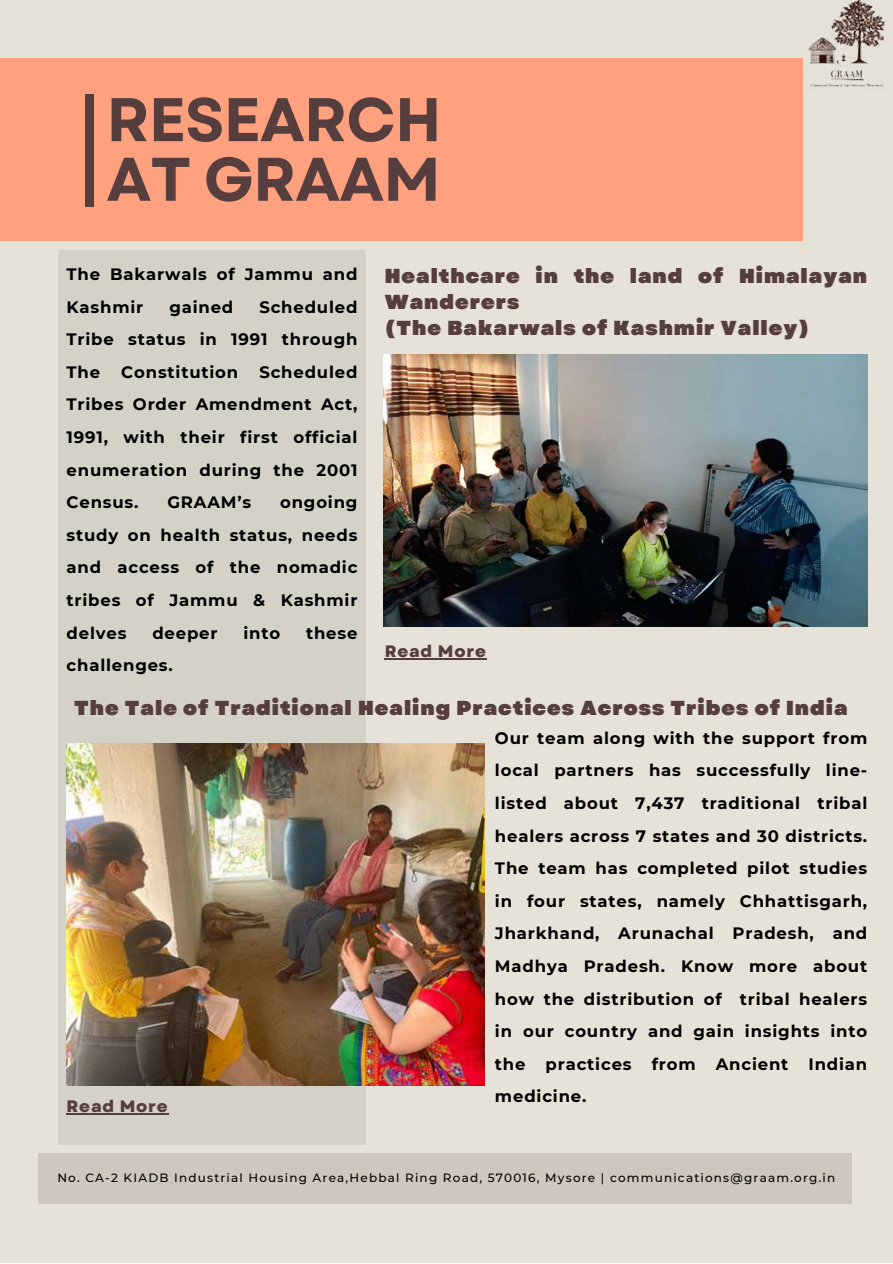
<style>
.page{position:relative;width:893px;height:1264px;background:#fff}
.page>*{position:absolute;margin:0;border:0;box-sizing:border-box;transform-origin:0 0}
.t1{font:700 61.5px/59.6px "Garet";letter-spacing:-.015em;color:#563e3e}
.t2{font:900 20.25px/25.8px "Garet";letter-spacing:.05em;color:#563e3e}
.t3{font:700 16.5px/32.5px "Montserrat";letter-spacing:.05em;color:#000;text-align:justify}
.t4{font:800 16.5px "Garet";letter-spacing:.05em;color:#563e3e}
.t5{font:500 12px "Montserrat";letter-spacing:.1em;color:#000}
</style>
<div class="page">
<div style="left:0;top:0;width:892px;height:1262px;background:#e6e2d8"></div>
<div style="left:59px;top:250px;width:307px;height:894px;background:#d4d1c7"></div>
<div style="left:0;top:59px;width:803px;height:182px;background:#ffa17f"></div>
<div style="left:85px;top:94px;width:9px;height:112px;background:#563e3e"></div>
<div style="left:39px;top:1153px;width:812px;height:50px;background:#cfc7bd"></div>
<img style="left:803px;top:0;width:84px;height:91px">
<img style="left:67px;top:743px;width:418px;height:342px">
<img style="left:384px;top:354px;width:483px;height:272px">
<hr style="left:385px;top:658px;width:101px;height:1px;background:#563e3e">
<hr style="left:67px;top:1113px;width:101px;height:1px;background:#563e3e">
<h1 class="t1" style="left:106px;top:90px;width:337px">RESEARCH<br>AT GRAAM</h1>
<p class="t3" style="left:67px;top:258px;width:292px">The Bakarwals of Jammu and<br>Kashmir</p>
<p class="t3" style="left:169px;top:290px;width:65px">gained</p>
<p class="t3" style="left:67px;top:290px;width:292px;text-indent:193px">Scheduled Tribe status in 1991 through The</p>
<p class="t3" style="left:121px;top:355px;width:118px">Constitution</p>
<p class="t3" style="left:67px;top:355px;width:292px;text-indent:193px">Scheduled Tribes Order Amendment Act, 1991, with their first official enumeration during the 2001<br>Census.</p>
<p class="t3" style="left:67px;top:486px;width:292px;text-indent:213px">ongoing study on health status, needs and access of the nomadic tribes of Jammu &amp; Kashmir delves</p>
<p class="t3" style="left:167px;top:486px;width:85px">GRAAM’s</p>
<p class="t3" style="left:152px;top:616px;width:67px">deeper</p>
<p class="t3" style="left:243px;top:616px;width:38px">into</p>
<p class="t3" style="left:306px;top:616px;width:53px">these</p>
<p class="t3" style="left:67px;top:649px;width:108px">challenges.</p>
<p class="t2" style="left:385px;top:263px;width:484px">Healthcare in the land of Himalayan<br>Wanderers<br>(The Bakarwals of Kashmir Valley)</p>
<p class="t4" style="left:385px;top:639px;width:103px">Read More</p>
<p class="t2" style="left:74px;top:695px;width:775px">The Tale of Traditional Healing Practices Across Tribes of India</p>
<p class="t3" style="left:495px;top:721px;width:374px">Our team along with the support from local partners has successfully line&shy;listed about 7,437 traditional tribal healers across 7 states and 30 districts.<br>The team has completed pilot studies in four states, namely Chhattisgarh, Jharkhand, Arunachal Pradesh, and Madhya Pradesh. Know more about how the distribution of tribal healers in our country and gain insights into the practices from Ancient Indian medicine.</p>
<p class="t4" style="left:67px;top:1094px;width:103px">Read More</p>
<p class="t5" style="left:57px;top:1170px;width:779px">No. CA-2 KIADB Industrial Housing Area,Hebbal Ring Road, 570016, Mysore | communications@graam.org.in</p>
</div>
